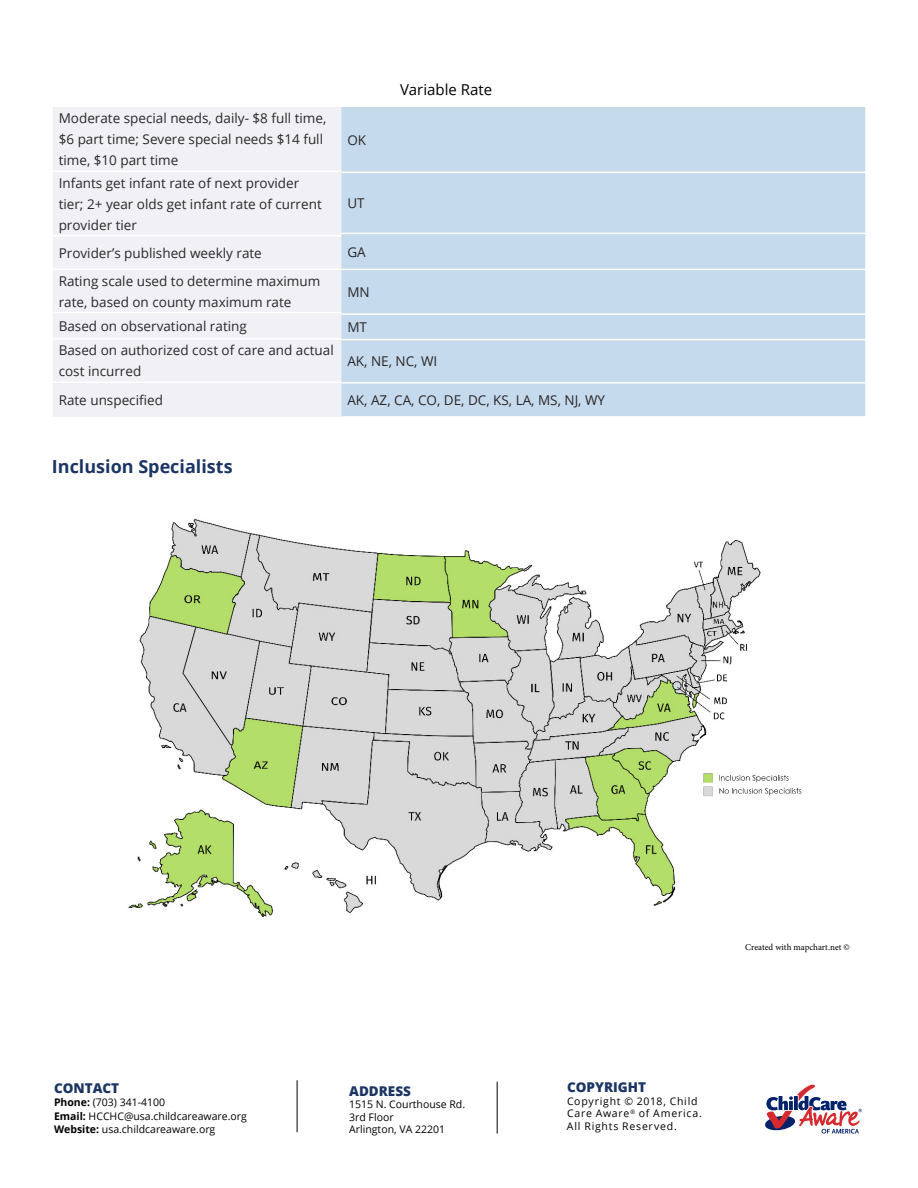
<style>
.page{position:relative;width:918px;height:1188px;background:#fff}
.page>*{position:absolute;margin:0;border:0;box-sizing:border-box;transform-origin:0 0}
.t1{font:700 18px "Open Sans";color:#1c3564}
.t2{font:15px "Open Sans";color:#000}
.t3{font:13.5px/21px "Open Sans";color:#292829}
.t4{font:800 13.5px "Open Sans";color:#1c3564}
.t5{font:10.5px/13.5px "Open Sans";color:#000}
.t6{font:10.5px/12.6px "Open Sans";letter-spacing:.07em;color:#000}
.t7{font:9px "Minion Pro";letter-spacing:-.005em;color:#000}
.s1{font-weight:700}
</style>
<div class="page">
<hr style="left:297px;top:1080px;width:1px;height:52px;background:#000">
<hr style="left:497px;top:1082px;width:1px;height:52px;background:#000">
<svg style="left:765px;top:1085px;width:97px;height:49px"></svg>
<div style="left:53px;top:107px;width:290px;height:310px;background:#f1f0f4"></div>
<hr style="left:53px;top:171px;width:290px;height:1px;background:#fff">
<hr style="left:53px;top:235px;width:290px;height:1px;background:#fff">
<hr style="left:53px;top:268px;width:290px;height:2px;background:#fff">
<hr style="left:53px;top:312px;width:290px;height:1px;background:#fff">
<hr style="left:53px;top:338px;width:290px;height:2px;background:#fff">
<hr style="left:53px;top:381px;width:290px;height:2px;background:#fff">
<div style="left:341px;top:107px;width:524px;height:309px;background:#c6daed"></div>
<hr style="left:341px;top:172px;width:524px;height:1px;background:#fff">
<hr style="left:341px;top:233px;width:524px;height:1px;background:#fff">
<hr style="left:341px;top:269px;width:524px;height:1px;background:#fff">
<hr style="left:341px;top:313px;width:524px;height:2px;background:#fff">
<hr style="left:341px;top:339px;width:524px;height:1px;background:#fff">
<hr style="left:341px;top:382px;width:524px;height:2px;background:#fff">
<img style="left:128px;top:518px;width:674px;height:400px">
<p class="t3" style="left:59px;top:108px;width:269px">Moderate special needs, daily- $8 full time, $6 part time; Severe special needs $14 full time, $10 part time</p>
<p class="t3" style="left:59px;top:172px;width:265px">Infants get infant rate of next provider tier; 2+ year olds get infant rate of current provider tier</p>
<p class="t3" style="left:59px;top:238px;width:263px;line-height:27.9px">Provider’s published weekly rate<br>Rating scale used to determine maximum</p>
<p class="t3" style="left:59px;top:289px;width:277px;line-height:24.3px">rate, based on county maximum rate<br>Based on observational rating<br>Based on authorized cost of care and actual</p>
<p class="t3" style="left:59px;top:357px;width:106px;line-height:28.5px">cost incurred<br>Rate unspecified</p>
<p class="t3" style="left:347px;top:129px;width:20px">OK</p>
<p class="t2" style="left:400px;top:80px;width:94px">Variable Rate</p>
<p class="t3" style="left:347px;top:192px;width:19px">UT</p>
<p class="t3" style="left:347px;top:241px;width:20px">GA</p>
<p class="t3" style="left:347px;top:281px;width:24px">MN</p>
<p class="t3" style="left:347px;top:316px;width:21px">MT</p>
<p class="t3" style="left:347px;top:351px;width:91px">AK, NE, NC, WI</p>
<p class="t3" style="left:347px;top:389px;width:259px">AK, AZ, CA, CO, DE, DC, KS, LA, MS, NJ, WY</p>
<h1 class="t1" style="left:52px;top:454px;width:182px">Inclusion Specialists</h1>
<p class="t4" style="left:54px;top:1077px;width:67px">CONTACT</p>
<p class="t5" style="left:54px;top:1095px;width:194px"><span class="s1">Phone:</span> (703) 341-4100<br><span class="s1">Email:</span> HCCHC@usa.childcareaware.org<br><span class="s1">Website:</span> usa.childcareaware.org</p>
<p class="t4" style="left:349px;top:1080px;width:63px">ADDRESS</p>
<p class="t5" style="left:349px;top:1098px;width:117px;line-height:12.6px">1515 N. Courthouse Rd.<br>3rd Floor<br>Arlington, VA 22201</p>
<p class="t7" style="left:745px;top:941px;width:106px">Created with mapchart.net ©</p>
<p class="t4" style="left:567px;top:1077px;width:81px">COPYRIGHT</p>
<p class="t6" style="left:567px;top:1094px;width:136px">Copyright © 2018, Child<br>Care Aware<sup>®</sup> of America.<br>All Rights Reserved.</p>
</div>
